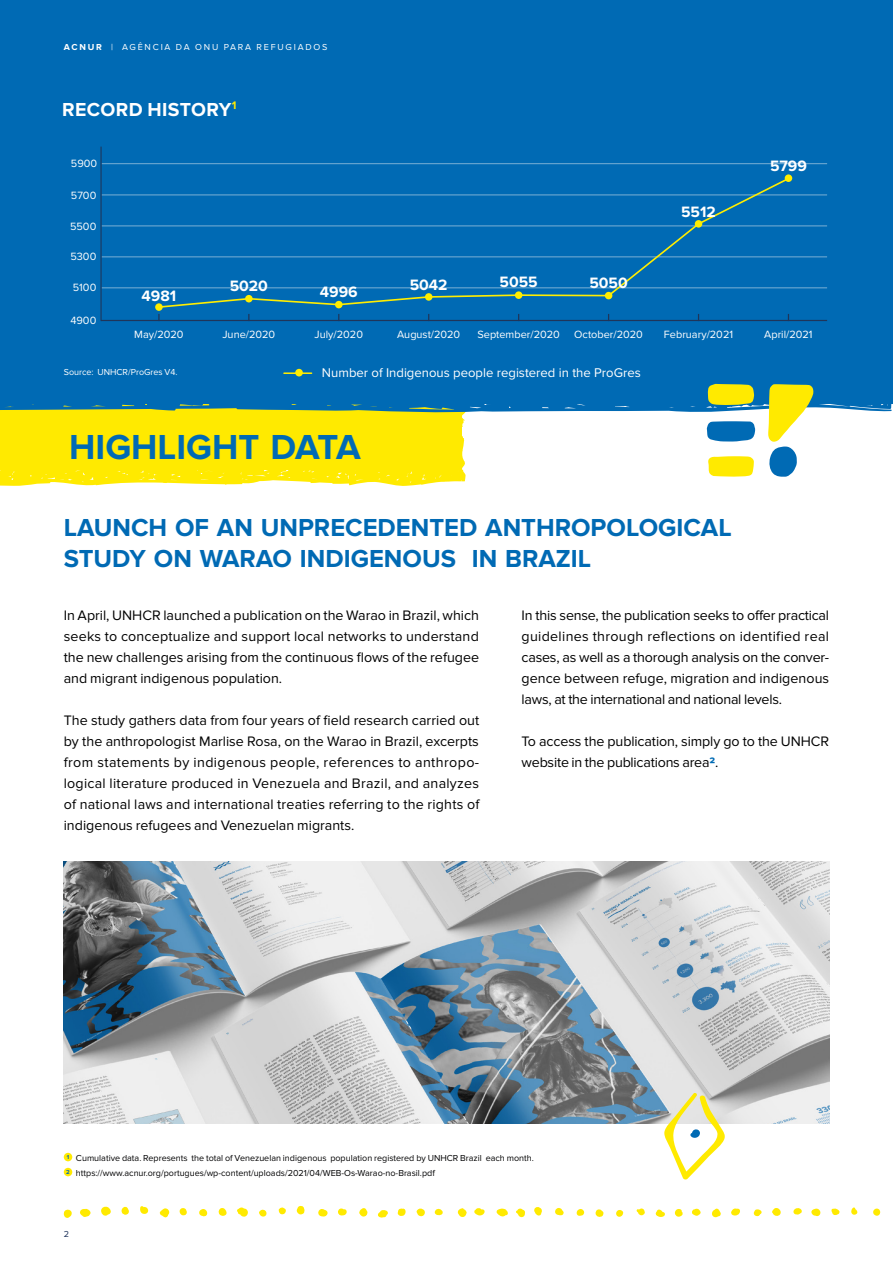
<style>
.page{position:relative;width:893px;height:1263px;background:#fff}
.page>*{position:absolute;margin:0;border:0;box-sizing:border-box;transform-origin:0 0}
.t1{font:700 36px "Proxima Nova";color:#006ab4}
.t2{font:700 25.5px/31.5px "Proxima Nova";color:#006ab4}
.t3{font:700 19.5px "Proxima Nova";letter-spacing:.02em;color:#fff}
.t4{font:700 15.6px "Proxima Nova";color:#fff}
.t5{font:14.25px/21px "Proxima Nova";letter-spacing:-.005em;color:#000;text-align:justify}
.t6{font:13.05px "Proxima Nova";color:#fff}
.t7{font:10.95px "Proxima Nova";color:#fff}
.t8{font:9px/15px "Proxima Nova";color:#020203}
.t9{font:9px "Proxima Nova";letter-spacing:.2em;color:#fff}
.t10{font:9px "Proxima Nova";color:#fff}
.t11{font:9px "Proxima Nova";color:#1f335b}
.s1{font-weight:700}
.s2{font-family:"Proxima Nova Extrabld";color:#006bb4}
</style>
<div class="page">
<div style="left:0;top:0;width:893px;height:403px;background:#006ab4"></div>
<svg style="left:0;top:384px;width:893px;height:102px"></svg>
<hr style="left:102px;top:287px;width:725px;height:1px;background:#f6f6f6">
<hr style="left:102px;top:256px;width:725px;height:1px;background:#f6f6f6">
<hr style="left:102px;top:225px;width:725px;height:1px;background:#f6f6f6">
<hr style="left:102px;top:195px;width:725px;height:1px;background:#f6f6f6">
<hr style="left:102px;top:163px;width:725px;height:1px;background:#f6f6f6">
<svg style="left:158px;top:314px;width:2px;height:6px"></svg>
<svg style="left:157px;top:177px;width:634px;height:132px"></svg>
<div style="left:335px;top:301px;width:8px;height:7px;background:#ffed00;border-radius:50%"></div>
<div style="left:695px;top:220px;width:7px;height:8px;background:#ffed00;border-radius:50%"></div>
<div style="left:245px;top:295px;width:8px;height:7px;background:#ffed00;border-radius:50%"></div>
<div style="left:425px;top:293px;width:7px;height:8px;background:#ffed00;border-radius:50%"></div>
<div style="left:515px;top:291px;width:7px;height:8px;background:#ffed00;border-radius:50%"></div>
<div style="left:605px;top:292px;width:7px;height:7px;background:#ffed00;border-radius:50%"></div>
<div style="left:155px;top:303px;width:8px;height:8px;background:#ffed00;border-radius:50%"></div>
<hr style="left:101px;top:147px;width:1px;height:174px;background:#1f355a">
<hr style="left:101px;top:320px;width:726px;height:1px;background:#1f355a">
<div style="left:785px;top:174px;width:7px;height:8px;background:#ffed00;border-radius:50%"></div>
<hr style="left:284px;top:372px;width:28px;height:2px;background:#ffed00">
<div style="left:295px;top:369px;width:8px;height:7px;background:#ffed00;border-radius:50%"></div>
<div style="left:64px;top:1153px;width:8px;height:8px;background:#ffea00;border-radius:50%"></div>
<div style="left:64px;top:1168px;width:8px;height:8px;background:#ffea00;border-radius:50%"></div>
<img style="left:64px;top:861px;width:765px;height:263px">
<svg style="left:63px;top:1209px;width:9px;height:9px"></svg>
<svg style="left:80px;top:1208px;width:11px;height:9px"></svg>
<svg style="left:101px;top:1206px;width:10px;height:10px"></svg>
<svg style="left:121px;top:1206px;width:8px;height:9px"></svg>
<svg style="left:140px;top:1206px;width:8px;height:8px"></svg>
<svg style="left:159px;top:1208px;width:10px;height:9px"></svg>
<svg style="left:179px;top:1208px;width:8px;height:7px"></svg>
<svg style="left:199px;top:1209px;width:8px;height:7px"></svg>
<svg style="left:218px;top:1208px;width:9px;height:8px"></svg>
<svg style="left:237px;top:1207px;width:11px;height:10px"></svg>
<svg style="left:259px;top:1209px;width:8px;height:8px"></svg>
<svg style="left:279px;top:1207px;width:7px;height:7px"></svg>
<svg style="left:296px;top:1206px;width:9px;height:8px"></svg>
<svg style="left:318px;top:1209px;width:10px;height:8px"></svg>
<svg style="left:338px;top:1208px;width:9px;height:7px"></svg>
<svg style="left:359px;top:1208px;width:9px;height:9px"></svg>
<svg style="left:378px;top:1210px;width:10px;height:8px"></svg>
<svg style="left:398px;top:1208px;width:8px;height:8px"></svg>
<svg style="left:416px;top:1208px;width:9px;height:9px"></svg>
<svg style="left:435px;top:1208px;width:8px;height:7px"></svg>
<svg style="left:458px;top:1208px;width:9px;height:9px"></svg>
<svg style="left:474px;top:1208px;width:11px;height:7px"></svg>
<svg style="left:496px;top:1208px;width:12px;height:9px"></svg>
<svg style="left:516px;top:1208px;width:9px;height:9px"></svg>
<svg style="left:534px;top:1207px;width:8px;height:9px"></svg>
<svg style="left:555px;top:1208px;width:9px;height:7px"></svg>
<svg style="left:576px;top:1209px;width:8px;height:7px"></svg>
<svg style="left:595px;top:1209px;width:9px;height:8px"></svg>
<svg style="left:616px;top:1210px;width:7px;height:7px"></svg>
<svg style="left:636px;top:1208px;width:9px;height:7px"></svg>
<svg style="left:656px;top:1209px;width:9px;height:8px"></svg>
<svg style="left:675px;top:1209px;width:8px;height:8px"></svg>
<svg style="left:692px;top:1208px;width:9px;height:8px"></svg>
<svg style="left:712px;top:1208px;width:9px;height:10px"></svg>
<svg style="left:731px;top:1208px;width:9px;height:8px"></svg>
<svg style="left:754px;top:1209px;width:8px;height:7px"></svg>
<svg style="left:772px;top:1208px;width:9px;height:8px"></svg>
<svg style="left:793px;top:1208px;width:9px;height:6px"></svg>
<svg style="left:811px;top:1208px;width:9px;height:8px"></svg>
<svg style="left:831px;top:1208px;width:9px;height:7px"></svg>
<svg style="left:851px;top:1207px;width:6px;height:8px"></svg>
<svg style="left:873px;top:1208px;width:8px;height:8px"></svg>
<svg style="left:664px;top:1092px;width:61px;height:88px"></svg>
<p class="t9" style="left:64px;top:42px;width:265px"><span class="s1">ACNUR</span> | AGÊNCIA DA ONU PARA REFUGIADOS</p>
<h3 class="t3" style="left:62px;top:98px;width:176px">RECORD HISTORY<sup>1</sup></h3>
<p class="t7" style="left:71px;top:155px;width:28px">5900</p>
<p class="t7" style="left:71px;top:187px;width:27px">5700</p>
<p class="t7" style="left:70px;top:218px;width:28px">5500</p>
<p class="t7" style="left:70px;top:249px;width:27px">5300</p>
<p class="t7" style="left:73px;top:280px;width:25px">5100</p>
<p class="t7" style="left:70px;top:312px;width:27px">4900</p>
<p class="t4" style="left:142px;top:286px;width:36px">4981</p>
<p class="t4" style="left:230px;top:277px;width:40px">5020</p>
<p class="t4" style="left:320px;top:283px;width:39px">4996</p>
<p class="t4" style="left:410px;top:275px;width:39px">5042</p>
<p class="t4" style="left:500px;top:273px;width:40px">5055</p>
<p class="t4" style="left:589px;top:274px;width:40px">5050</p>
<p class="t4" style="left:681px;top:203px;width:36px">5512</p>
<p class="t4" style="left:770px;top:156px;width:38px">5799</p>
<p class="t7" style="left:134px;top:326px;width:51px">May/2020</p>
<p class="t7" style="left:222px;top:326px;width:54px">June/2020</p>
<p class="t7" style="left:315px;top:326px;width:50px">July/2020</p>
<p class="t7" style="left:397px;top:326px;width:65px">August/2020</p>
<p class="t7" style="left:477px;top:326px;width:84px">September/2020</p>
<p class="t7" style="left:574px;top:326px;width:70px">October/2020</p>
<p class="t7" style="left:664px;top:326px;width:71px">February/2021</p>
<p class="t7" style="left:764px;top:326px;width:50px">April/2021</p>
<p class="t10" style="left:64px;top:366px;width:115px">Source: UNHCR/ProGres V4.</p>
<p class="t6" style="left:322px;top:363px;width:320px">Number of Indigenous people registered in the ProGres</p>
<h1 class="t1" style="left:69px;top:426px;width:293px">HIGHLIGHT DATA</h1>
<h2 class="t2" style="left:64px;top:512px;width:669px">LAUNCH OF AN UNPRECEDENTED ANTHROPOLOGICAL<br>STUDY ON WARAO INDIGENOUS IN BRAZIL</h2>
<p class="t5" style="left:64px;top:604px;width:417px">In April, UNHCR launched a publication on the Warao in Brazil, which seeks to conceptualize and support local networks to understand the new challenges arising from the continuous flows of the refugee and migrant indigenous population.</p>
<p class="t5" style="left:64px;top:709px;width:417px">The study gathers data from four years of field research carried out by the anthropologist Marlise Rosa, on the Warao in Brazil, excerpts from statements by indigenous people, references to anthropo&shy;logical literature produced in Venezuela and Brazil, and analyzes of national laws and international treaties referring to the rights of indigenous refugees and Venezuelan migrants.</p>
<p class="t5" style="left:522px;top:604px;width:309px">In this sense, the publication seeks to offer practical guidelines through reflections on identified real cases, as well as a thorough analysis on the conver&shy;gence between refuge, migration and indigenous laws, at the international and national levels.</p>
<p class="t5" style="left:522px;top:730px;width:309px">To access the publication, simply go to the UNHCR website in the publications area<span class="s2">2</span>.</p>
<p class="t8" style="left:66px;top:1151px;width:469px"><sup>1</sup> Cumulative data. Represents the total of Venezuelan indigenous population registered by UNHCR Brazil each month.<br><sup>2</sup> https://www.acnur.org/portugues/wp-content/uploads/2021/04/WEB-Os-Warao-no-Brasil.pdf</p>
<p class="t11" style="left:64px;top:1229px;width:7px">2</p>
</div>
